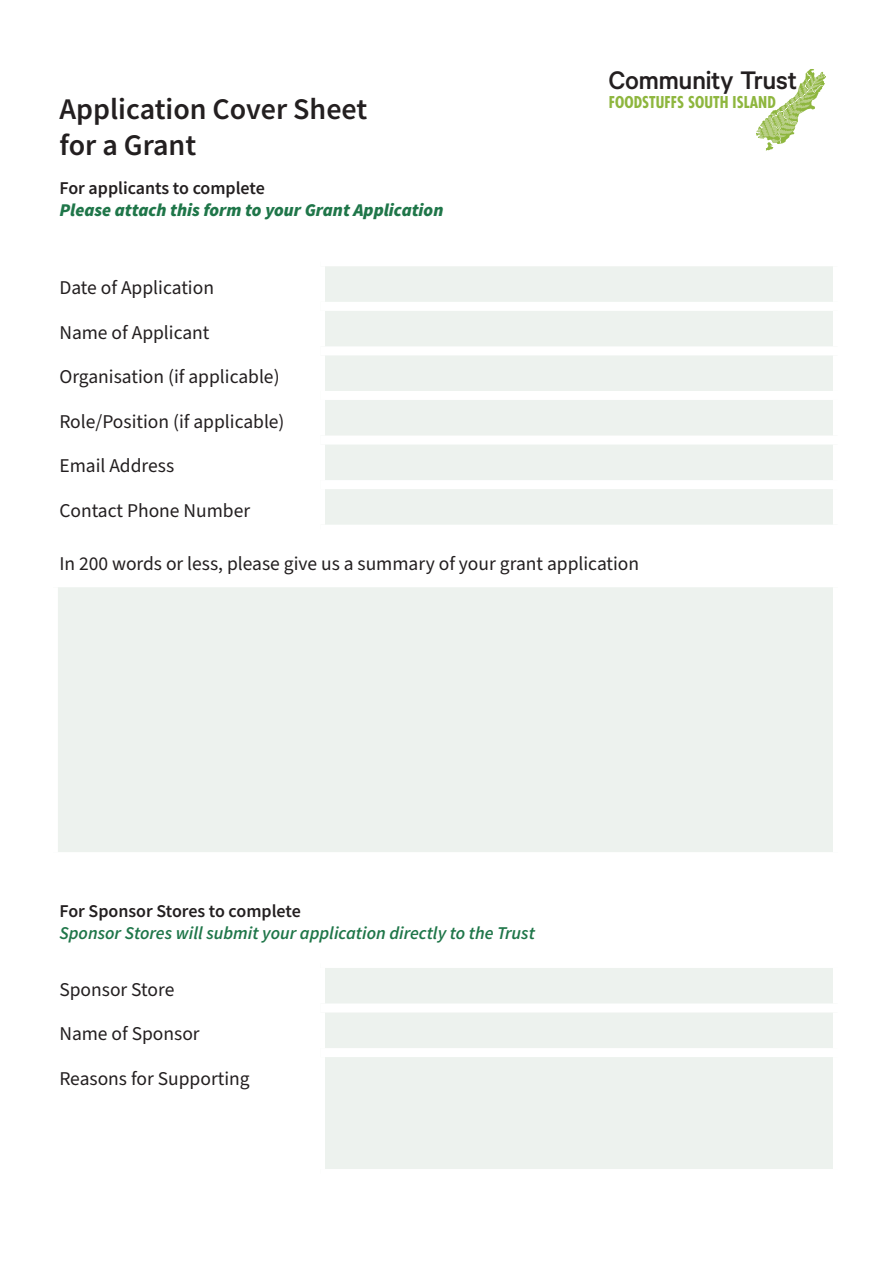
<style>
.page{position:relative;width:893px;height:1263px;background:#fff}
.page>*{position:absolute;margin:0;border:0;box-sizing:border-box;transform-origin:0 0}
.t1{font:600 30px/36px "Source Sans Pro";color:#231f20}
.t2{font:500 28.65px "Calibre";letter-spacing:-.02em;color:#231f20}
.t3{font:19.5px "Source Sans Pro";color:#231f20}
.t4{font:italic 600 18px "Source Sans Pro";color:#1f7649}
.t5{font:600 18px "Source Sans Pro";color:#231f20}
.t6{font:italic 900 18px "Source Sans Pro";color:#1f7649}
.t7{font:700 condensed 15.9px "Futura";letter-spacing:.005em;color:#8eb63e}
</style>
<div class="page">
<svg style="left:756px;top:69px;width:70px;height:81px"></svg>
<div style="left:325px;top:266px;width:508px;height:259px;background:#edf2ee"></div>
<div style="left:321px;top:302px;width:521px;height:9px;background:#fff"></div>
<div style="left:321px;top:346px;width:521px;height:9px;background:#fff"></div>
<div style="left:321px;top:391px;width:521px;height:9px;background:#fff"></div>
<div style="left:321px;top:435px;width:521px;height:9px;background:#fff"></div>
<div style="left:321px;top:480px;width:521px;height:9px;background:#fff"></div>
<div style="left:325px;top:968px;width:508px;height:201px;background:#edf2ee"></div>
<div style="left:321px;top:1003px;width:521px;height:9px;background:#fff"></div>
<div style="left:321px;top:1048px;width:521px;height:9px;background:#fff"></div>
<div style="left:53px;top:583px;width:784px;height:274px;background:#edf2ee"></div>
<div style="left:49px;top:578px;width:793px;height:9px;background:#fff"></div>
<div style="left:49px;top:587px;width:9px;height:265px;background:#fff"></div>
<div style="left:833px;top:587px;width:9px;height:265px;background:#fff"></div>
<div style="left:49px;top:852px;width:793px;height:9px;background:#fff"></div>
<p class="t1" style="left:60px;top:91px;width:309px">Application Cover Sheet for a Grant</p>
<p class="t5" style="left:60px;top:176px;width:207px">For applicants to complete</p>
<p class="t6" style="left:60px;top:197px;width:385px">Please attach this form to your Grant Application</p>
<p class="t3" style="left:59px;top:275px;width:156px">Date of Application</p>
<p class="t3" style="left:59px;top:319px;width:152px">Name of Applicant</p>
<p class="t3" style="left:59px;top:364px;width:222px">Organisation (if applicable)</p>
<p class="t3" style="left:59px;top:408px;width:227px">Role/Position (if applicable)</p>
<p class="t3" style="left:59px;top:453px;width:116px">Email Address</p>
<p class="t3" style="left:59px;top:497px;width:192px">Contact Phone Number</p>
<p class="t2" style="left:608px;top:63px;width:190px">Community Trust</p>
<p class="t7" style="left:609px;top:92px;width:168px">FOODSTUFFS SOUTH ISLAND</p>
<p class="t3" style="left:59px;top:551px;width:581px">In 200 words or less, please give us a summary of your grant application</p>
<p class="t5" style="left:60px;top:899px;width:243px">For Sponsor Stores to complete</p>
<p class="t4" style="left:60px;top:921px;width:477px">Sponsor Stores will submit your application directly to the Trust</p>
<p class="t3" style="left:59px;top:976px;width:117px">Sponsor Store</p>
<p class="t3" style="left:59px;top:1021px;width:142px">Name of Sponsor</p>
<p class="t3" style="left:59px;top:1065px;width:192px">Reasons for Supporting</p>
</div>
